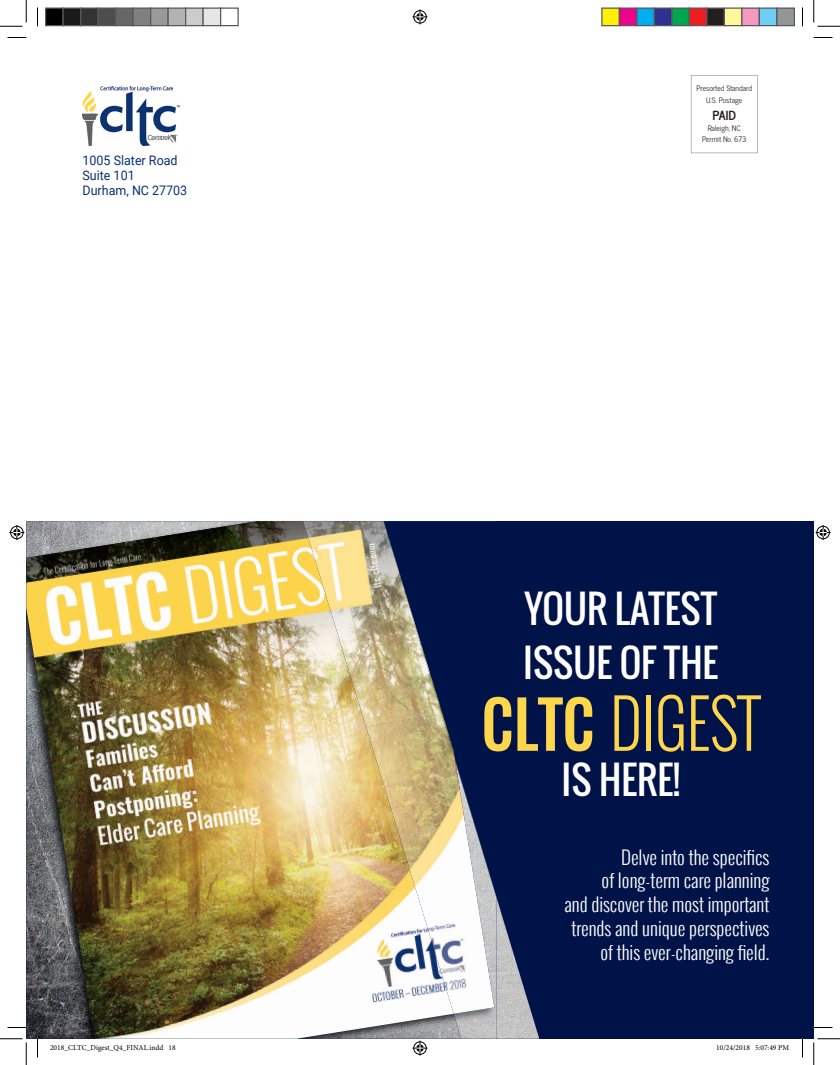
<style>
.page{position:relative;width:840px;height:1065px;background:#fff}
.page>*{position:absolute;margin:0;border:0;box-sizing:border-box;transform-origin:0 0}
.t1{font:300 66px "Oswald";color:#fed64d;scale:.91 1}
.t2{font:37.5px/54px "Oswald";color:#fff}
.t3{font:300 18.75px/23.8px "Oswald";color:#fff;text-align:right}
.t4{font:13.12px/15px "Roboto";color:#0b3270;scale:.95 1}
.t5{font:700 12.5px "News Cycle";color:#231f20}
.t6{font:7.5px "Minion Pro";color:#000}
.t7{font:7.5px/11.2px "News Cycle";color:#231f20;text-align:center}
.s1{font-weight:500}
</style>
<div class="page">
<svg style="left:691px;top:75px;width:67px;height:78px"></svg>
<img style="left:82px;top:86px;width:98px;height:59px">
<div style="left:26px;top:521px;width:788px;height:518px;background:#001349"></div>
<img style="left:26px;top:521px;width:429px;height:518px">
<img style="left:496px;top:897px;width:43px;height:142px">
<img style="left:454px;top:779px;width:42px;height:260px">
<img style="left:303px;top:521px;width:139px;height:206px">
<img style="left:366px;top:714px;width:95px;height:95px">
<img style="left:391px;top:797px;width:103px;height:217px">
<svg style="left:8px;top:37px;width:18px;height:1px"></svg>
<svg style="left:814px;top:37px;width:18px;height:1px"></svg>
<svg style="left:8px;top:1027px;width:18px;height:1px"></svg>
<svg style="left:814px;top:1027px;width:18px;height:1px"></svg>
<svg style="left:37px;top:8px;width:1px;height:18px"></svg>
<svg style="left:37px;top:1039px;width:1px;height:19px"></svg>
<svg style="left:802px;top:8px;width:1px;height:18px"></svg>
<svg style="left:802px;top:1039px;width:1px;height:19px"></svg>
<svg style="left:0;top:0;width:27px;height:27px"></svg>
<svg style="left:0;top:1039px;width:27px;height:26px"></svg>
<svg style="left:814px;top:0;width:26px;height:27px"></svg>
<svg style="left:814px;top:1039px;width:26px;height:26px"></svg>
<svg style="left:412px;top:9px;width:16px;height:15px"></svg>
<svg style="left:412px;top:1041px;width:16px;height:15px"></svg>
<svg style="left:9px;top:525px;width:15px;height:15px"></svg>
<svg style="left:816px;top:525px;width:15px;height:15px"></svg>
<div style="left:46px;top:8px;width:17px;height:18px;background:#000"></div>
<div style="left:45px;top:8px;width:19px;height:18px;border:1px solid #595959"></div>
<div style="left:63px;top:8px;width:18px;height:18px;background:#1a1a1a"></div>
<div style="left:62px;top:8px;width:19px;height:18px;border:1px solid #595959"></div>
<div style="left:81px;top:8px;width:17px;height:18px;background:#333"></div>
<div style="left:80px;top:8px;width:19px;height:18px;border:1px solid #595959"></div>
<div style="left:98px;top:8px;width:18px;height:18px;background:#4d4d4d"></div>
<div style="left:98px;top:8px;width:18px;height:18px;border:1px solid #595959"></div>
<div style="left:116px;top:8px;width:17px;height:18px;background:#666"></div>
<div style="left:115px;top:8px;width:19px;height:18px;border:1px solid #595959"></div>
<div style="left:133px;top:8px;width:18px;height:18px;background:#808080"></div>
<div style="left:132px;top:8px;width:19px;height:18px;border:1px solid #595959"></div>
<div style="left:151px;top:8px;width:17px;height:18px;background:#999"></div>
<div style="left:150px;top:8px;width:19px;height:18px;border:1px solid #595959"></div>
<div style="left:168px;top:8px;width:18px;height:18px;background:#b3b3b3"></div>
<div style="left:168px;top:8px;width:18px;height:18px;border:1px solid #595959"></div>
<div style="left:186px;top:8px;width:17px;height:18px;background:#ccc"></div>
<div style="left:185px;top:8px;width:19px;height:18px;border:1px solid #595959"></div>
<div style="left:203px;top:8px;width:18px;height:18px;background:#e6e6e6"></div>
<div style="left:202px;top:8px;width:19px;height:18px;border:1px solid #595959"></div>
<div style="left:220px;top:8px;width:19px;height:18px;border:1px solid #595959"></div>
<div style="left:602px;top:8px;width:17px;height:18px;background:#fff101"></div>
<div style="left:601px;top:8px;width:19px;height:18px;border:1px solid #595959"></div>
<div style="left:619px;top:8px;width:18px;height:18px;background:#ed028c"></div>
<div style="left:619px;top:8px;width:19px;height:18px;border:1px solid #595959"></div>
<div style="left:637px;top:8px;width:17px;height:18px;background:#00aeef"></div>
<div style="left:636px;top:8px;width:19px;height:18px;border:1px solid #595959"></div>
<div style="left:654px;top:8px;width:18px;height:18px;background:#2e3092"></div>
<div style="left:654px;top:8px;width:18px;height:18px;border:1px solid #595959"></div>
<div style="left:672px;top:8px;width:17px;height:18px;background:#00a54f"></div>
<div style="left:671px;top:8px;width:19px;height:18px;border:1px solid #595959"></div>
<div style="left:689px;top:8px;width:18px;height:18px;background:#ee1d23"></div>
<div style="left:689px;top:8px;width:19px;height:18px;border:1px solid #595959"></div>
<div style="left:707px;top:8px;width:17px;height:18px;background:#231f20"></div>
<div style="left:706px;top:8px;width:19px;height:18px;border:1px solid #595959"></div>
<div style="left:724px;top:8px;width:18px;height:18px;background:#fff79a"></div>
<div style="left:724px;top:8px;width:18px;height:18px;border:1px solid #595959"></div>
<div style="left:742px;top:8px;width:17px;height:18px;background:#f499c2"></div>
<div style="left:741px;top:8px;width:19px;height:18px;border:1px solid #595959"></div>
<div style="left:759px;top:8px;width:18px;height:18px;background:#6bcff6"></div>
<div style="left:759px;top:8px;width:19px;height:18px;border:1px solid #595959"></div>
<div style="left:777px;top:8px;width:17px;height:18px;background:#939598"></div>
<div style="left:776px;top:8px;width:19px;height:18px;border:1px solid #595959"></div>
<p class="t4" style="left:82px;top:152px;width:112px">1005 Slater Road<br>Suite 101<br>Durham, NC 27703</p>
<p class="t7" style="left:696px;top:83px;width:57px">Presorted Standard<br>U.S. Postage</p>
<p class="t5" style="left:712px;top:104px;width:25px">PAID</p>
<p class="t7" style="left:702px;top:122px;width:46px">Raleigh, NC<br>Permit No. 673</p>
<h2 class="t2" style="left:523px;top:582px;width:197px">YOUR LATEST<br>ISSUE OF THE</h2>
<h1 class="t1" style="left:482px;top:675px;width:308px"><span class="s1">CLTC</span> DIGEST</h1>
<h2 class="t2" style="left:561px;top:753px;width:120px">IS HERE!</h2>
<p class="t3" style="left:564px;top:845px;width:207px">Delve into the specifics<br>of long-term care planning<br>and discover the most important trends and unique perspectives of this ever-changing field.</p>
<p class="t6" style="left:50px;top:1043px;width:127px">2018_CLTC_Digest_Q4_FINAL.indd 18</p>
<p class="t6" style="left:716px;top:1043px;width:74px">10/24/2018 5:07:49 PM</p>
</div>
